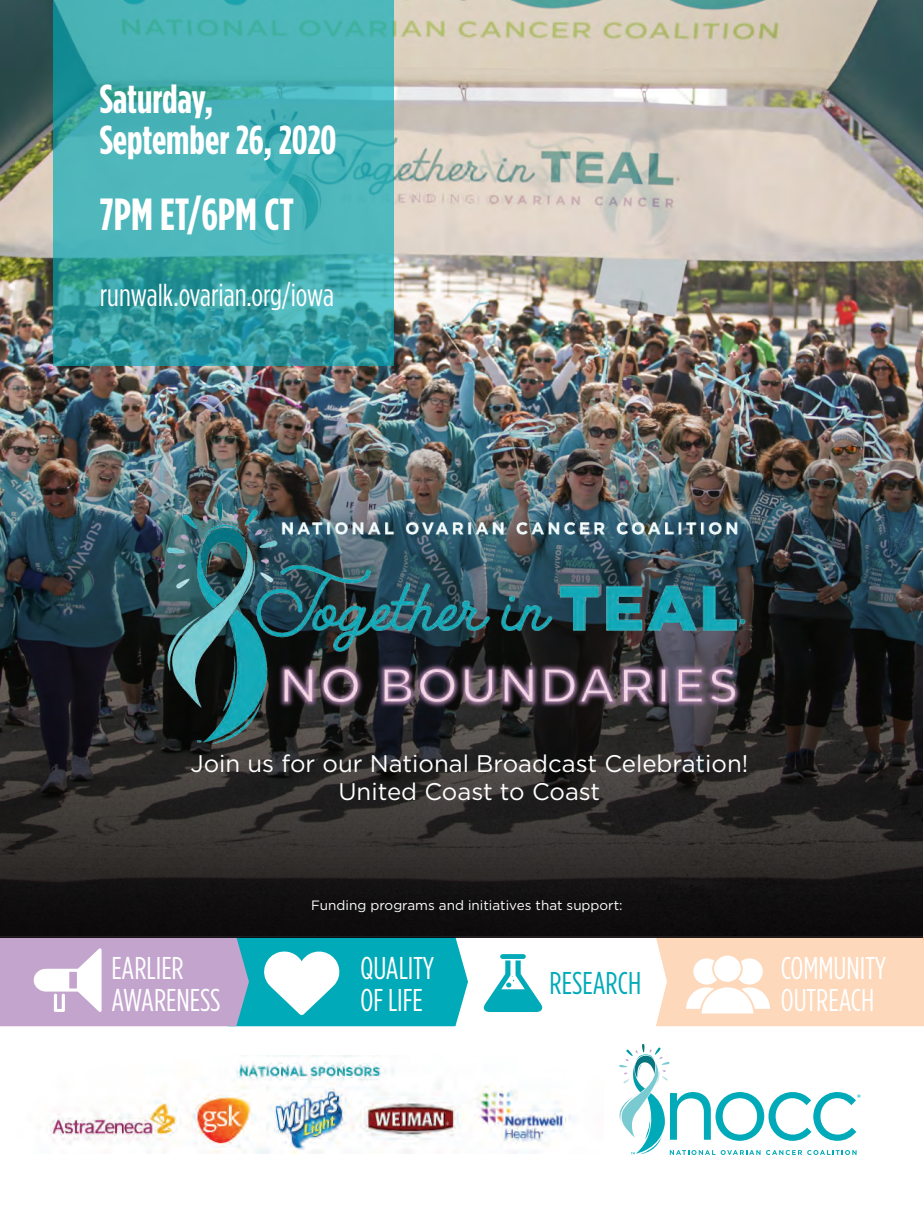
<style>
.page{position:relative;width:924px;height:1215px;background:#fff}
.page>*{position:absolute;margin:0;border:0;box-sizing:border-box;transform-origin:0 0}
.t1{font:700 45px "Gotham Condensed";color:#fff}
.t2{font:700 40.5px/40.5px "Gotham Condensed";color:#fff}
.t3{font:31.5px/31.8px "Gotham Condensed";color:#fff}
.t4{font:31.5px "Gotham Condensed";color:#00aab8}
.t5{font:24px/28.8px "Gotham";color:#fff;text-align:center}
.t6{font:13.5px "Gotham";color:#fff}
</style>
<div class="page">
<svg style="left:0;top:938px;width:468px;height:88px;background:#7eb3cb"></svg>
<svg style="left:483px;top:954px;width:59px;height:58px"></svg>
<svg style="left:656px;top:937px;width:267px;height:89px;background:#fddec4"></svg>
<img style="left:0;top:0;width:922px;height:938px">
<svg style="left:619px;top:1044px;width:241px;height:111px"></svg>
<svg style="left:53px;top:0;width:341px;height:366px;background:#3faaae"></svg>
<img style="left:167px;top:503px;width:593px;height:240px">
<img style="left:50px;top:1055px;width:523px;height:98px">
<p class="t2" style="left:100px;top:78px;width:238px">Saturday,<br>September 26, 2020</p>
<h1 class="t1" style="left:100px;top:189px;width:196px">7PM ET/6PM CT</h1>
<p class="t3" style="left:100px;top:279px;width:236px">runwalk.ovarian.org/iowa</p>
<p class="t5" style="left:190px;top:748px;width:559px">Join us for our National Broadcast Celebration!<br>United Coast to Coast</p>
<p class="t6" style="left:311px;top:896px;width:313px">Funding programs and initiatives that support:</p>
<p class="t3" style="left:111px;top:952px;width:111px">EARLIER<br>AWARENESS</p>
<p class="t3" style="left:780px;top:952px;width:107px">COMMUNITY<br>OUTREACH</p>
<p class="t3" style="left:360px;top:952px;width:75px">QUALITY<br>OF LIFE</p>
<p class="t4" style="left:549px;top:966px;width:93px">RESEARCH</p>
</div>
